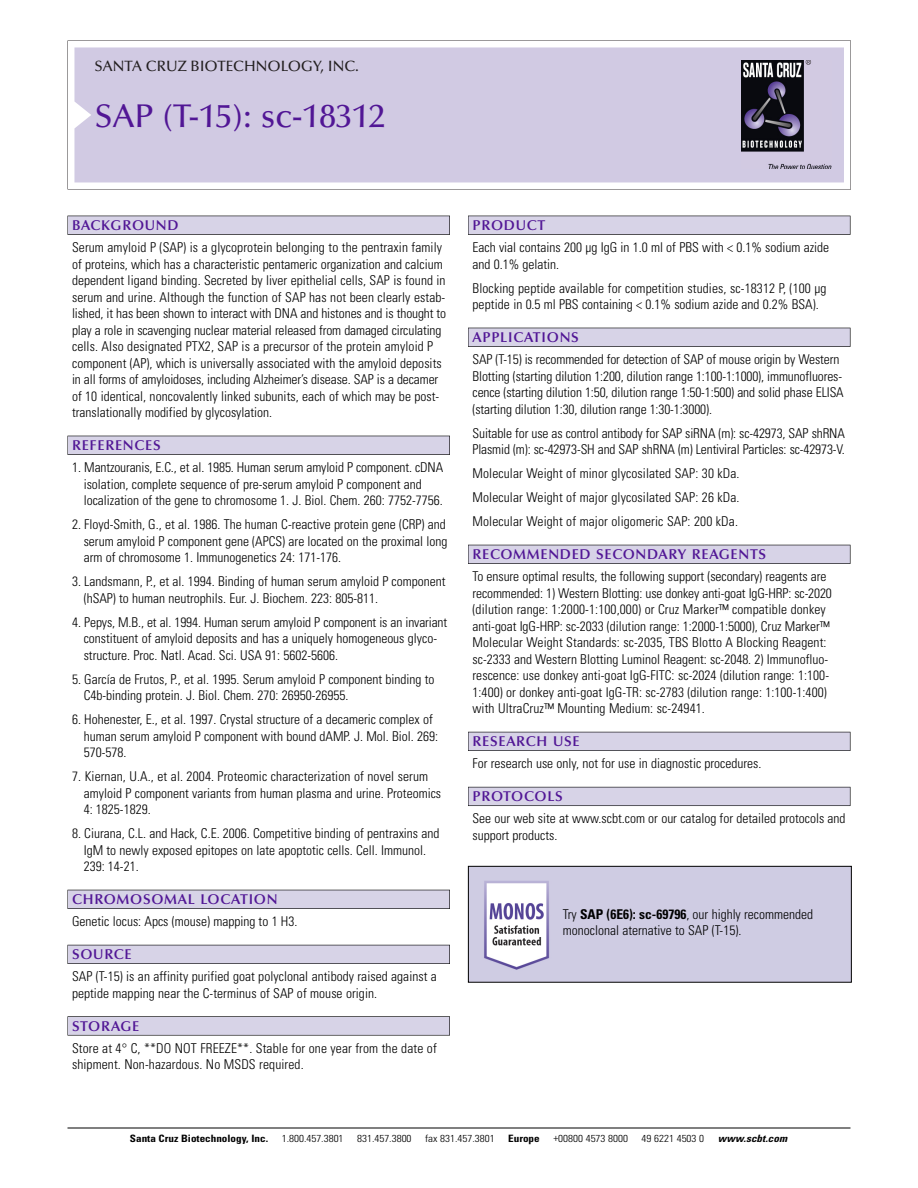
<style>
.page{position:relative;width:918px;height:1188px;background:#fff}
.page>*{position:absolute;margin:0;border:0;box-sizing:border-box;transform-origin:0 0}
.t1{font:500 33px "Optima";color:#511695}
.t2{font:500 15px "Optima";color:#231f20}
.t3{font:600 14.25px "Optima";letter-spacing:.05em;color:#511695}
.t4{font:300 condensed 13.5px/16.5px "Univers";color:#000}
.t5{font:300 condensed 10.2px "Univers";color:#000;scale:1.1 1}
.t6{font:700 condensed 10.2px "Univers";color:#000;scale:1.1 1}
.t7{font:italic 700 condensed 10.2px "Univers";letter-spacing:.005em;color:#000;scale:1.1 1}
.s1{font-weight:700}
</style>
<div class="page">
<svg style="left:68px;top:40px;width:783px;height:149px"></svg>
<div style="left:74px;top:47px;width:770px;height:135px;background:#d1cae3"></div>
<img style="left:741px;top:60px;width:90px;height:108px">
<div style="left:68px;top:216px;width:382px;height:19px;background:#525155"></div>
<div style="left:68px;top:216px;width:381px;height:18px;background:#d7d3e7"></div>
<div style="left:68px;top:436px;width:382px;height:19px;background:#515055"></div>
<div style="left:68px;top:436px;width:381px;height:18px;background:#d7d3e7"></div>
<div style="left:68px;top:890px;width:382px;height:19px;background:#525158"></div>
<div style="left:68px;top:890px;width:381px;height:18px;background:#d7d3e7"></div>
<div style="left:68px;top:945px;width:382px;height:19px;background:#54535a"></div>
<div style="left:68px;top:945px;width:381px;height:18px;background:#d7d3e7"></div>
<svg style="left:68px;top:1016px;width:382px;height:20px"></svg>
<div style="left:68px;top:1017px;width:381px;height:18px;background:#d7d3e7"></div>
<div style="left:468px;top:216px;width:382px;height:19px;background:#525155"></div>
<div style="left:468px;top:216px;width:382px;height:18px;background:#d7d3e7"></div>
<div style="left:468px;top:328px;width:382px;height:19px;background:#515055"></div>
<div style="left:468px;top:328px;width:382px;height:18px;background:#d7d3e7"></div>
<div style="left:468px;top:545px;width:382px;height:19px;background:#525158"></div>
<div style="left:468px;top:545px;width:382px;height:18px;background:#d7d3e7"></div>
<div style="left:468px;top:732px;width:382px;height:19px;background:#54535a"></div>
<div style="left:468px;top:732px;width:382px;height:18px;background:#d7d3e7"></div>
<div style="left:468px;top:787px;width:382px;height:19px;background:#5b5a62"></div>
<div style="left:468px;top:787px;width:382px;height:18px;background:#d7d3e7"></div>
<hr style="left:68px;top:1128px;width:782px;height:1px;background:#000">
<img style="left:470px;top:868px;width:380px;height:113px">
<div style="left:468px;top:866px;width:384px;height:117px;border:1px solid #000"></div>
<p class="t2" style="left:94px;top:61px;width:266px">SANTA CRUZ BIOTECHNOLOGY, INC.</p>
<h1 class="t1" style="left:94px;top:103px;width:292px">SAP (T-15): sc-18312</h1>
<p class="t3" style="left:72px;top:219px;width:108px">BACKGROUND</p>
<p class="t4" style="left:72px;top:240px;width:376px">Serum amyloid P (SAP) is a glycoprotein belonging to the pentraxin family of proteins, which has a characteristic pentameric organization and calcium dependent ligand binding. Secreted by liver epithelial cells, SAP is found in serum and urine. Although the function of SAP has not been clearly estab&shy;lished, it has been shown to interact with DNA and histones and is thought to play a role in scavenging nuclear material released from damaged circulating cells. Also designated PTX2, SAP is a precursor of the protein amyloid P component (AP), which is universally associated with the amyloid deposits in all forms of amyloidoses, including Alzheimer’s disease. SAP is a decamer of 10 identical, noncovalently linked subunits, each of which may be post&shy;translationally modified by glycosylation.</p>
<p class="t3" style="left:72px;top:440px;width:90px">REFERENCES</p>
<p class="t4" style="left:84px;top:460px;width:361px;text-indent:-12px">1. Mantzouranis, E.C., et al. 1985. Human serum amyloid P component. cDNA isolation, complete sequence of pre-serum amyloid P component and localization of the gene to chromosome 1. J. Biol. Chem. 260: 7752-7756.</p>
<p class="t4" style="left:84px;top:517px;width:365px;text-indent:-12px">2. Floyd-Smith, G., et al. 1986. The human C-reactive protein gene (CRP) and serum amyloid P component gene (APCS) are located on the proximal long arm of chromosome 1. Immunogenetics 24: 171-176.</p>
<p class="t4" style="left:84px;top:574px;width:363px;text-indent:-12px">3. Landsmann, P., et al. 1994. Binding of human serum amyloid P component (hSAP) to human neutrophils. Eur. J. Biochem. 223: 805-811.</p>
<p class="t4" style="left:84px;top:615px;width:365px;text-indent:-12px">4. Pepys, M.B., et al. 1994. Human serum amyloid P component is an invariant constituent of amyloid deposits and has a uniquely homogeneous glyco&shy;structure. Proc. Natl. Acad. Sci. USA 91: 5602-5606.</p>
<p class="t4" style="left:84px;top:672px;width:352px;text-indent:-12px">5. García de Frutos, P., et al. 1995. Serum amyloid P component binding to<br>C4b-binding protein. J. Biol. Chem. 270: 26950-26955.</p>
<p class="t4" style="left:84px;top:712px;width:356px;text-indent:-12px">6. Hohenester, E., et al. 1997. Crystal structure of a decameric complex of human serum amyloid P component with bound dAMP. J. Mol. Biol. 269:<br>570-578.</p>
<p class="t4" style="left:84px;top:769px;width:359px;text-indent:-12px">7. Kiernan, U.A., et al. 2004. Proteomic characterization of novel serum amyloid P component variants from human plasma and urine. Proteomics<br>4: 1825-1829.</p>
<p class="t4" style="left:84px;top:826px;width:357px;text-indent:-12px">8. Ciurana, C.L. and Hack, C.E. 2006. Competitive binding of pentraxins and<br>IgM to newly exposed epitopes on late apoptotic cells. Cell. Immunol.<br>239: 14-21.</p>
<p class="t3" style="left:72px;top:894px;width:207px">CHROMOSOMAL LOCATION</p>
<p class="t4" style="left:72px;top:914px;width:227px">Genetic locus: Apcs (mouse) mapping to 1 H3.</p>
<p class="t3" style="left:72px;top:949px;width:61px">SOURCE</p>
<p class="t4" style="left:72px;top:969px;width:366px">SAP (T-15) is an affinity purified goat polyclonal antibody raised against a peptide mapping near the C-terminus of SAP of mouse origin.</p>
<p class="t3" style="left:72px;top:1020px;width:69px">STORAGE</p>
<p class="t4" style="left:72px;top:1041px;width:366px">Store at 4° C, **DO NOT FREEZE**. Stable for one year from the date of shipment. Non-hazardous. No MSDS required.</p>
<p class="t3" style="left:473px;top:219px;width:74px">PRODUCT</p>
<p class="t4" style="left:473px;top:240px;width:358px">Each vial contains 200 µg IgG in 1.0 ml of PBS with &lt; 0.1% sodium azide and 0.1% gelatin.</p>
<p class="t4" style="left:473px;top:281px;width:356px">Blocking peptide available for competition studies, sc-18312 P, (100 µg peptide in 0.5 ml PBS containing &lt; 0.1% sodium azide and 0.2% BSA).</p>
<p class="t3" style="left:473px;top:332px;width:108px">APPLICATIONS</p>
<p class="t4" style="left:473px;top:352px;width:373px">SAP (T-15) is recommended for detection of SAP of mouse origin by Western Blotting (starting dilution 1:200, dilution range 1:100-1:1000), immunofluores&shy;cence (starting dilution 1:50, dilution range 1:50-1:500) and solid phase ELISA (starting dilution 1:30, dilution range 1:30-1:3000).</p>
<p class="t4" style="left:473px;top:426px;width:374px">Suitable for use as control antibody for SAP siRNA (m): sc-42973, SAP shRNA<br>Plasmid (m): sc-42973-SH and SAP shRNA (m) Lentiviral Particles: sc-42973-V.</p>
<p class="t4" style="left:473px;top:463px;width:269px;line-height:24px;text-align:justify">Molecular Weight of minor glycosilated SAP: 30 kDa.<br>Molecular Weight of major glycosilated SAP: 26 kDa.<br>Molecular Weight of major oligomeric SAP: 200 kDa.</p>
<p class="t3" style="left:473px;top:549px;width:295px">RECOMMENDED SECONDARY REAGENTS</p>
<p class="t4" style="left:473px;top:569px;width:361px">To ensure optimal results, the following support (secondary) reagents are recommended: 1) Western Blotting: use donkey anti-goat IgG-HRP: sc-2020 (dilution range: 1:2000-1:100,000) or Cruz Marker™ compatible donkey anti-goat IgG-HRP: sc-2033 (dilution range: 1:2000-1:5000), Cruz Marker™ Molecular Weight Standards: sc-2035, TBS Blotto A Blocking Reagent: sc-2333 and Western Blotting Luminol Reagent: sc-2048. 2) Immunofluo&shy;rescence: use donkey anti-goat IgG-FITC: sc-2024 (dilution range: 1:100- 1:400) or donkey anti-goat IgG-TR: sc-2783 (dilution range: 1:100-1:400) with UltraCruz™ Mounting Medium: sc-24941.</p>
<p class="t3" style="left:473px;top:736px;width:109px">RESEARCH USE</p>
<p class="t4" style="left:473px;top:756px;width:290px">For research use only, not for use in diagnostic procedures.</p>
<p class="t3" style="left:473px;top:791px;width:92px">PROTOCOLS</p>
<p class="t4" style="left:473px;top:811px;width:375px">See our web site at www.scbt.com or our catalog for detailed protocols and support products.</p>
<p class="t4" style="left:563px;top:907px;width:252px">Try <span class="s1">SAP (6E6): sc-69796</span>, our highly recommended monoclonal aternative to SAP (T-15).</p>
<p class="t6" style="left:130px;top:1135px;width:127px">Santa Cruz Biotechnology, Inc.</p>
<p class="t5" style="left:282px;top:1135px;width:58px">1.800.457.3801</p>
<p class="t5" style="left:357px;top:1135px;width:51px">831.457.3800</p>
<p class="t5" style="left:425px;top:1135px;width:65px">fax 831.457.3801</p>
<p class="t6" style="left:508px;top:1135px;width:30px">Europe</p>
<p class="t5" style="left:553px;top:1135px;width:69px">+00800 4573 8000</p>
<p class="t5" style="left:642px;top:1135px;width:58px">49 6221 4503 0</p>
<p class="t7" style="left:718px;top:1135px;width:64px">www.scbt.com</p>
</div>
